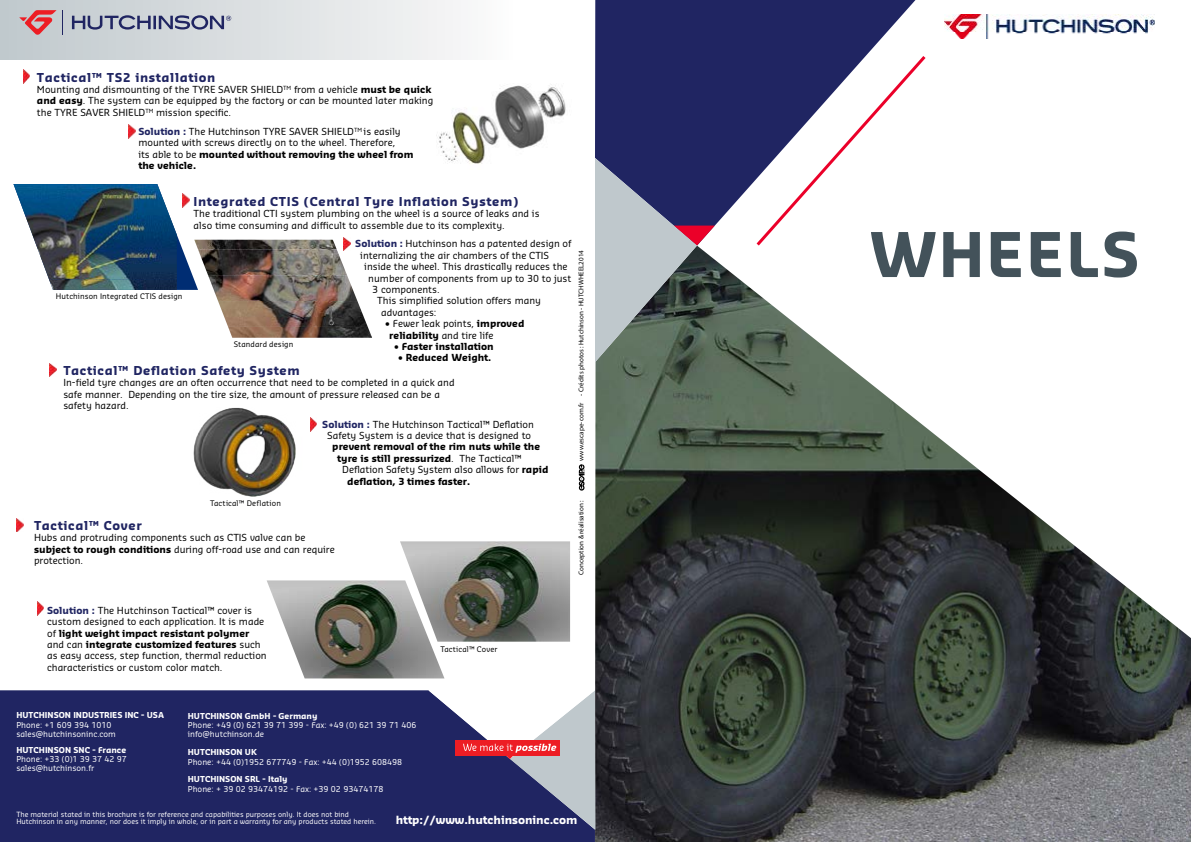
<style>
.page{position:relative;width:1191px;height:842px;background:#fff}
.page>*{position:absolute;margin:0;border:0;box-sizing:border-box;transform-origin:0 0}
.t1{font:700 60px "Sansa Pro";letter-spacing:.025em;color:#43525a}
.t2{font:700 12px "Sansa Pro";letter-spacing:.05em;color:#202562}
.t3{font:700 11px "Sansa Pro";letter-spacing:-.005em;color:#fff}
.t4{font:9.5px/11.4px "Sansa Pro";color:#000}
.t5{font:700 9.5px "Sansa Pro";color:#000}
.t6{font:8px/8.6px "Sansa Pro";color:#fff}
.t7{font:700 8px "Sansa Pro";color:#fff}
.t8{font:7.5px "Sansa Pro";letter-spacing:.015em;color:#000}
.t9{font:7px/7px "Sansa Pro";color:#fff}
.t10{font:7px "Myriad Pro";color:#000}
.s1{font-weight:700}
.s2{font-weight:700;color:#202562}
.s3{font-weight:400}
</style>
<div class="page">
<div style="left:0;top:690px;width:595px;height:152px;background:#202562"></div>
<img style="left:595px;top:260px;width:596px;height:582px">
<div style="left:595px;top:0;width:320px;height:226px;background:#202562"></div>
<svg style="left:753px;top:53px;width:173px;height:193px"></svg>
<img style="left:945px;top:14px;width:209px;height:24px">
<svg style="left:595px;top:158px;width:120px;height:204px;background:#787e8a"></svg>
<svg style="left:428px;top:690px;width:167px;height:140px"></svg>
<div style="left:0;top:0;width:512px;height:59px;background:linear-gradient(to right,#bfc8cc,#fbfafa)"></div>
<svg style="left:72px;top:15px;width:159px;height:15px;background:#9096ae"></svg>
<svg style="left:62px;top:10px;width:1px;height:25px"></svg>
<svg style="left:19px;top:10px;width:37px;height:25px"></svg>
<img style="left:310px;top:417px;width:7px;height:14px">
<img style="left:193px;top:407px;width:103px;height:90px">
<svg style="left:17px;top:519px;width:6px;height:12px"></svg>
<img style="left:37px;top:601px;width:7px;height:14px">
<img style="left:267px;top:580px;width:177px;height:98px">
<img style="left:400px;top:541px;width:170px;height:101px">
<img style="left:343px;top:237px;width:7px;height:12px">
<img style="left:198px;top:240px;width:139px;height:9px">
<img style="left:198px;top:249px;width:149px;height:26px">
<img style="left:208px;top:275px;width:149px;height:26px">
<img style="left:218px;top:301px;width:150px;height:26px">
<img style="left:228px;top:327px;width:144px;height:11px">
<svg style="left:177px;top:193px;width:21px;height:97px"></svg>
<img style="left:13px;top:184px;width:164px;height:95px">
<img style="left:49px;top:279px;width:128px;height:11px">
<img style="left:49px;top:363px;width:7px;height:14px">
<img style="left:23px;top:70px;width:7px;height:14px">
<svg style="left:128px;top:125px;width:7px;height:13px"></svg>
<img style="left:436px;top:85px;width:130px;height:79px">
<svg style="left:579px;top:464px;width:5px;height:27px"></svg>
<p class="t2" style="left:37px;top:69px;width:180px">Tactical™ TS2 installation</p>
<p class="t4" style="left:37px;top:84px;width:398px">Mounting and dismounting of the TYRE SAVER SHIELD<sup>TM</sup> from a vehicle <span class="s1">must be quick and easy</span>. The system can be equipped by the factory or can be mounted later making the TYRE SAVER SHIELD<sup>TM</sup> mission specific.</p>
<p class="t4" style="left:138px;top:125px;width:277px"><span class="s2">Solution :</span> The Hutchinson TYRE SAVER SHIELD<sup>TM</sup> is easily mounted with screws directly on to the wheel. Therefore,<br>its able to be <span class="s1">mounted without removing the wheel from the vehicle.</span></p>
<p class="t2" style="left:194px;top:194px;width:326px">Integrated CTIS (Central Tyre Inflation System)</p>
<p class="t4" style="left:194px;top:208px;width:347px">The traditional CTI system plumbing on the wheel is a source of leaks and is also time consuming and difficult to assemble due to its complexity.</p>
<p class="t4" style="left:355px;top:238px;width:218px"><span class="s2">Solution :</span> Hutchinson has a patented design of</p>
<p class="t4" style="left:360px;top:249px;width:190px">internalizing the air chambers of the CTIS</p>
<p class="t4" style="left:364px;top:261px;width:205px">inside the wheel. This drastically reduces the</p>
<p class="t4" style="left:368px;top:272px;width:205px">number of components from up to 30 to just</p>
<p class="t4" style="left:372px;top:283px;width:69px">3 components.</p>
<p class="t4" style="left:377px;top:295px;width:165px">This simplified solution offers many</p>
<p class="t4" style="left:381px;top:306px;width:57px">advantages:</p>
<p class="t4" style="left:389px;top:318px;width:137px;text-indent:-4px">• Fewer leak points, <span class="s1">improved reliability</span> and tire life</p>
<p class="t5" style="left:394px;top:340px;width:101px"><span class="s3">•</span> Faster installation</p>
<p class="t5" style="left:398px;top:352px;width:95px"><span class="s3">•</span> Reduced Weight.</p>
<p class="t10" style="left:577px;top:396px;width:147px;rotate:-90deg">- Crédits photos : Hutchinson - HUTCHWHEEL2014</p>
<p class="t8" style="left:56px;top:291px;width:128px">Hutchinson Integrated CTIS design</p>
<p class="t8" style="left:234px;top:339px;width:61px">Standard design</p>
<p class="t2" style="left:63px;top:362px;width:238px">Tactical™ Deflation Safety System</p>
<p class="t4" style="left:63px;top:377px;width:393px">In-field tyre changes are an often occurrence that need to be completed in a quick and safe manner. Depending on the tire size, the amount of pressure released can be a safety hazard.</p>
<p class="t4" style="left:322px;top:418px;width:213px;text-align:center"><span class="s2">Solution :</span> The Hutchinson Tactical™ Deflation<br>Safety System is a device that is designed to</p>
<p class="t5" style="left:332px;top:440px;width:209px">prevent removal of the rim nuts while the</p>
<p class="t5" style="left:337px;top:452px;width:186px">tyre is still pressurized<span class="s3">. The Tactical™</span></p>
<p class="t4" style="left:342px;top:464px;width:208px">Deflation Safety System also allows for <span class="s1">rapid</span></p>
<p class="t5" style="left:347px;top:475px;width:124px">deflation, 3 times faster.</p>
<p class="t8" style="left:210px;top:498px;width:72px">Tactical™ Deflation</p>
<p class="t10" style="left:577px;top:461px;width:60px;rotate:-90deg">www.escape-com.fr</p>
<p class="t10" style="left:577px;top:575px;width:76px;rotate:-90deg">Conception &amp; réalisation :</p>
<p class="t2" style="left:34px;top:518px;width:109px">Tactical™ Cover</p>
<p class="t4" style="left:34px;top:532px;width:302px">Hubs and protruding components such as CTIS valve can be <span class="s1">subject to rough conditions</span> during off-road use and can require protection.</p>
<p class="t4" style="left:47px;top:604px;width:221px"><span class="s2">Solution :</span> The Hutchinson Tactical™ cover is custom designed to each application. It is made of <span class="s1">light weight impact resistant polymer </span>and can <span class="s1">integrate customized features</span> such as easy access, step function, thermal reduction characteristics or custom color match.</p>
<p class="t8" style="left:440px;top:644px;width:59px">Tactical™ Cover</p>
<p class="t7" style="left:16px;top:710px;width:149px">HUTCHINSON INDUSTRIES INC - USA</p>
<p class="t6" style="left:16px;top:720px;width:101px">Phone: +1 609 394 1010 sales@hutchinsoninc.com</p>
<p class="t7" style="left:16px;top:744px;width:111px">HUTCHINSON SNC - France</p>
<p class="t6" style="left:16px;top:755px;width:112px">Phone: +33 (0)1 39 37 42 97 sales@hutchinson.fr</p>
<p class="t7" style="left:188px;top:711px;width:131px">HUTCHINSON GmbH - Germany</p>
<p class="t6" style="left:188px;top:721px;width:230px">Phone: +49 (0) 621 39 71 399 - Fax: +49 (0) 621 39 71 406 info@hutchinson.de</p>
<p class="t7" style="left:188px;top:747px;width:71px">HUTCHINSON UK</p>
<p class="t6" style="left:188px;top:757px;width:216px">Phone: +44 (0)1952 677749 - Fax: +44 (0)1952 608498</p>
<p class="t7" style="left:188px;top:774px;width:101px">HUTCHINSON SRL - Italy</p>
<p class="t6" style="left:188px;top:784px;width:197px">Phone: + 39 02 93474192 - Fax: +39 02 93474178</p>
<p class="t3" style="left:396px;top:813px;width:183px">http://www.hutchinsoninc.com</p>
<p class="t9" style="left:16px;top:811px;width:361px">The material stated in this brochure is for reference and capabilities purposes only. It does not bind<br>Hutchinson in any manner, nor does it imply in whole, or in part a warranty for any products stated herein.</p>
<h1 class="t1" style="left:869px;top:215px;width:272px">WHEELS</h1>
</div>
